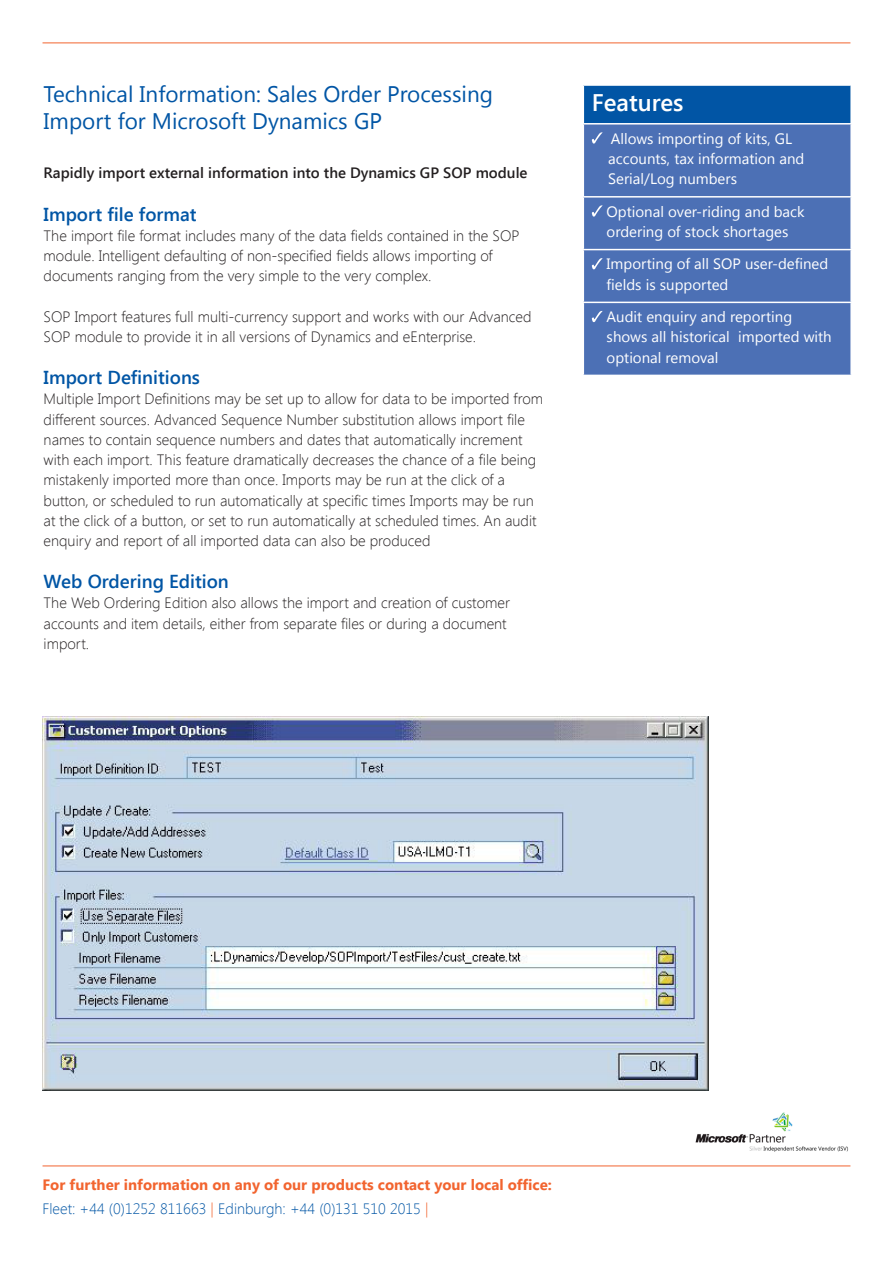
<style>
.page{position:relative;width:893px;height:1263px;background:#fff}
.page>*{position:absolute;margin:0;border:0;box-sizing:border-box;transform-origin:0 0}
.Panel_Title{font:600 24px "Segoe UI";color:#fff}
.Introduction_Text{font:22.5px/27px "Segoe UI";color:#0155a5}
.Body_Text{font:600 18.75px "Segoe UI";color:#0155a5}
.Body_Text-2{font:300 15px/20.2px "Segoe UI";color:#231f20}
.Panel_Body_Text{font:15px/20.2px "Segoe UI";color:#fff}
.t1{font:700 15px "Segoe UI";color:#f2642f}
.Body_Text_Bold{font:600 15px "Segoe UI";color:#231f20}
.t2{font:300 15px "Segoe UI";color:#0155a5}
.s1{color:#f2642f}
</style>
<div class="page">
<div style="left:583px;top:85px;width:268px;height:39px;background:#0155a5"></div>
<div style="left:584px;top:125px;width:266px;height:250px;background:#4c70b5"></div>
<hr style="left:583px;top:84px;width:269px;height:2px;background:#fff">
<hr style="left:583px;top:86px;width:1px;height:37px;background:#fff">
<hr style="left:850px;top:86px;width:2px;height:37px;background:#fff">
<hr style="left:583px;top:123px;width:269px;height:2px;background:#fff">
<hr style="left:583px;top:196px;width:269px;height:2px;background:#fff">
<hr style="left:583px;top:249px;width:269px;height:1px;background:#fff">
<hr style="left:583px;top:302px;width:269px;height:1px;background:#fff">
<svg style="left:592px;top:132px;width:10px;height:12px"></svg>
<svg style="left:592px;top:205px;width:10px;height:12px"></svg>
<svg style="left:592px;top:258px;width:10px;height:11px"></svg>
<svg style="left:592px;top:311px;width:10px;height:11px"></svg>
<hr style="left:43px;top:43px;width:807px;height:1px;background:#f2642f">
<img style="left:695px;top:1112px;width:153px;height:40px">
<hr style="left:43px;top:1165px;width:807px;height:1px;background:#f2642f">
<img style="left:43px;top:716px;width:665px;height:374px">
<p class="Introduction_Text" style="left:44px;top:80px;width:451px">Technical Information: Sales Order Processing<br>Import for Microsoft Dynamics GP</p>
<p class="Body_Text_Bold" style="left:44px;top:162px;width:485px">Rapidly import external information into the Dynamics GP SOP module</p>
<p class="Body_Text" style="left:44px;top:201px;width:155px">Import file format</p>
<p class="Body_Text-2" style="left:44px;top:225px;width:477px">The import file format includes many of the data fields contained in the SOP module. Intelligent defaulting of non-specified fields allows importing of documents ranging from the very simple to the very complex.</p>
<p class="Body_Text-2" style="left:44px;top:306px;width:489px">SOP Import features full multi-currency support and works with our Advanced<br>SOP module to provide it in all versions of Dynamics and eEnterprise.</p>
<p class="Body_Text" style="left:44px;top:364px;width:158px">Import Definitions</p>
<p class="Body_Text-2" style="left:44px;top:388px;width:501px">Multiple Import Definitions may be set up to allow for data to be imported from different sources. Advanced Sequence Number substitution allows import file names to contain sequence numbers and dates that automatically increment with each import. This feature dramatically decreases the chance of a file being mistakenly imported more than once. Imports may be run at the click of a button, or scheduled to run automatically at specific times Imports may be run at the click of a button, or set to run automatically at scheduled times. An audit enquiry and report of all imported data can also be produced</p>
<p class="Body_Text" style="left:44px;top:568px;width:187px">Web Ordering Edition</p>
<p class="Body_Text-2" style="left:44px;top:592px;width:468px">The Web Ordering Edition also allows the import and creation of customer accounts and item details, either from separate files or during a document import.</p>
<p class="Panel_Title" style="left:592px;top:86px;width:93px">Features</p>
<p class="Panel_Body_Text" style="left:608px;top:127px;width:198px">Allows importing of kits, GL accounts, tax information and<br>Serial/Log numbers</p>
<p class="Panel_Body_Text" style="left:607px;top:200px;width:199px">Optional over-riding and back ordering of stock shortages</p>
<p class="Panel_Body_Text" style="left:607px;top:253px;width:223px">Importing of all SOP user-defined fields is supported</p>
<p class="Panel_Body_Text" style="left:607px;top:306px;width:227px">Audit enquiry and reporting shows all historical imported with optional removal</p>
<p class="t1" style="left:43px;top:1174px;width:511px">For further information on any of our products contact your local office:</p>
<p class="t2" style="left:43px;top:1198px;width:388px">Fleet: +44 (0)1252 811663 <span class="s1">|</span> Edinburgh: +44 (0)131 510 2015 <span class="s1">|</span></p>
</div>
